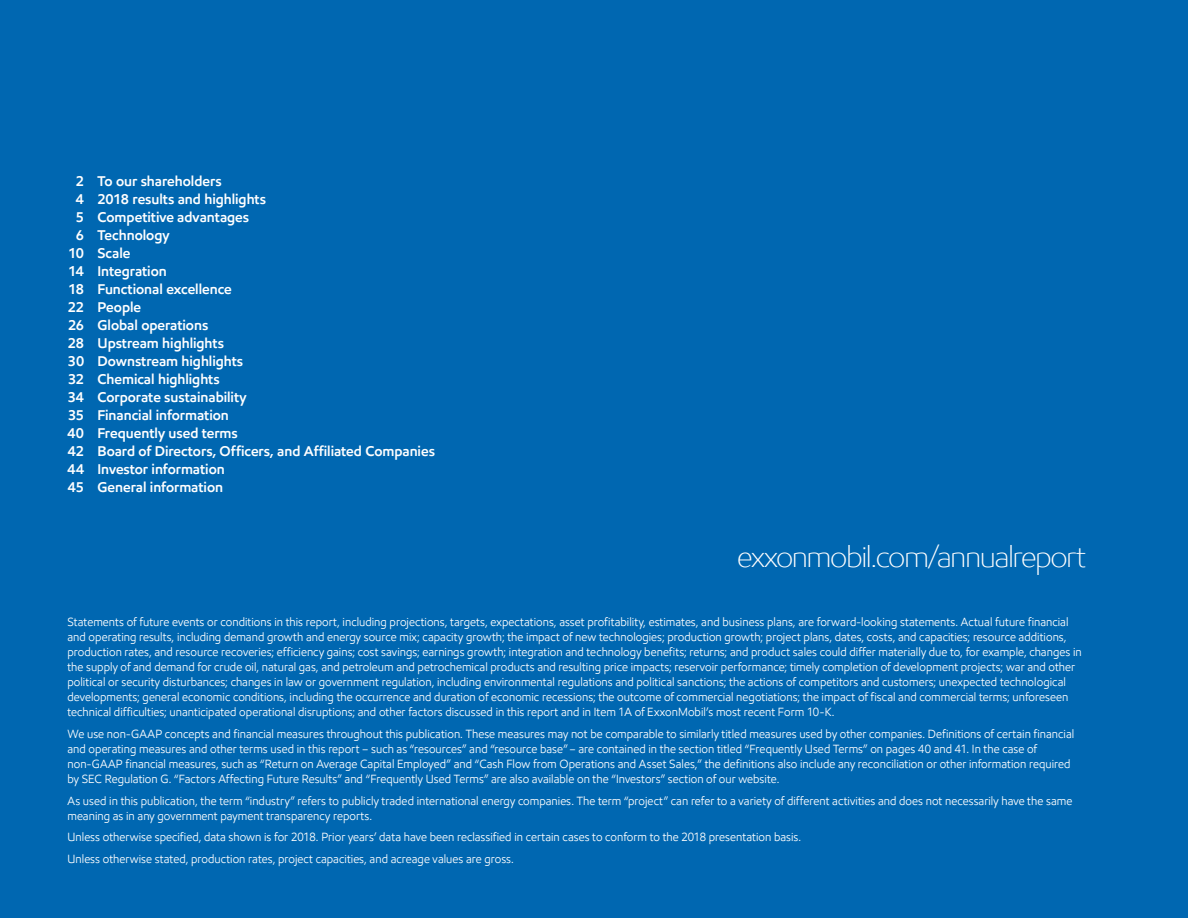
<style>
.page{position:relative;width:1188px;height:918px;background:#0067b1}
.page>*{position:absolute;margin:0;border:0;box-sizing:border-box;transform-origin:0 0}
.t1{font:300 30px "E Mprint";letter-spacing:-.045em;color:#fff}
.t2{font:600 14.25px "E Mprint";letter-spacing:-.005em;color:#fff}
.t3{font:12px/15px "E Mprint";color:#fff;scale:.95 1}
</style>
<div class="page">
<p class="t2" style="left:76px;top:172px;width:147px">2 To our shareholders</p>
<p class="t2" style="left:76px;top:190px;width:192px">4 2018 results and highlights</p>
<p class="t2" style="left:76px;top:208px;width:175px">5 Competitive advantages</p>
<p class="t2" style="left:76px;top:226px;width:95px">6 Technology</p>
<p class="t2" style="left:68px;top:244px;width:63px">10 Scale</p>
<p class="t2" style="left:69px;top:262px;width:100px">14 Integration</p>
<p class="t2" style="left:69px;top:280px;width:165px">18 Functional excellence</p>
<p class="t2" style="left:68px;top:298px;width:75px">22 People</p>
<p class="t2" style="left:68px;top:316px;width:142px">26 Global operations</p>
<p class="t2" style="left:68px;top:334px;width:158px">28 Upstream highlights</p>
<p class="t2" style="left:68px;top:352px;width:177px">30 Downstream highlights</p>
<p class="t2" style="left:68px;top:370px;width:153px">32 Chemical highlights</p>
<p class="t2" style="left:68px;top:388px;width:180px">34 Corporate sustainability</p>
<p class="t2" style="left:68px;top:406px;width:162px">35 Financial information</p>
<p class="t2" style="left:68px;top:424px;width:172px">40 Frequently used terms</p>
<p class="t2" style="left:68px;top:442px;width:369px">42 Board of Directors, Officers, and Affiliated Companies</p>
<p class="t2" style="left:68px;top:460px;width:159px">44 Investor information</p>
<p class="t2" style="left:68px;top:478px;width:157px">45 General information</p>
<h1 class="t1" style="left:737px;top:537px;width:350px">exxonmobil.com/annualreport</h1>
<p class="t3" style="left:67px;top:614px;width:1069px">Statements of future events or conditions in this report, including projections, targets, expectations, asset profitability, estimates, and business plans, are forward-looking statements. Actual future financial and operating results, including demand growth and energy source mix; capacity growth; the impact of new technologies; production growth; project plans, dates, costs, and capacities; resource additions, production rates, and resource recoveries; efficiency gains; cost savings; earnings growth; integration and technology benefits; returns; and product sales could differ materially due to, for example, changes in the supply of and demand for crude oil, natural gas, and petroleum and petrochemical products and resulting price impacts; reservoir performance; timely completion of development projects; war and other political or security disturbances; changes in law or government regulation, including environmental regulations and political sanctions; the actions of competitors and customers; unexpected technological developments; general economic conditions, including the occurrence and duration of economic recessions; the outcome of commercial negotiations; the impact of fiscal and commercial terms; unforeseen technical difficulties; unanticipated operational disruptions; and other factors discussed in this report and in Item 1A of ExxonMobil’s most recent Form 10-K.</p>
<p class="t3" style="left:67px;top:726px;width:1061px">We use non-GAAP concepts and financial measures throughout this publication. These measures may not be comparable to similarly titled measures used by other companies. Definitions of certain financial and operating measures and other terms used in this report – such as “resources” and “resource base” – are contained in the section titled “Frequently Used Terms” on pages 40 and 41. In the case of non-GAAP financial measures, such as “Return on Average Capital Employed” and “Cash Flow from Operations and Asset Sales,” the definitions also include any reconciliation or other information required by SEC Regulation G. “Factors Affecting Future Results” and “Frequently Used Terms” are also available on the “Investors” section of our website.</p>
<p class="t3" style="left:67px;top:793px;width:1059px">As used in this publication, the term “industry” refers to publicly traded international energy companies. The term “project” can refer to a variety of different activities and does not necessarily have the same meaning as in any government payment transparency reports.</p>
<p class="t3" style="left:67px;top:826px;width:774px;line-height:21.8px">Unless otherwise specified, data shown is for 2018. Prior years’ data have been reclassified in certain cases to conform to the 2018 presentation basis.<br>Unless otherwise stated, production rates, project capacities, and acreage values are gross.</p>
</div>
